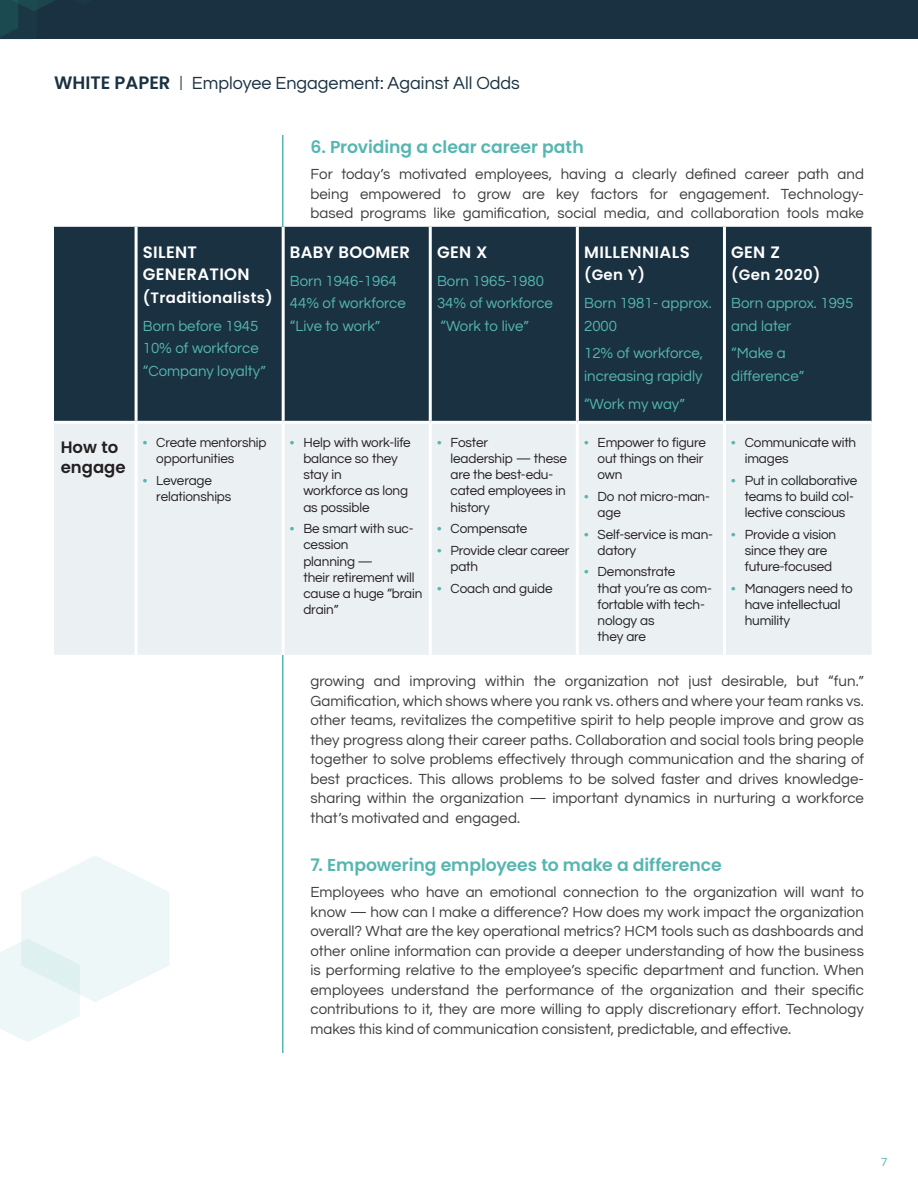
<style>
.page{position:relative;width:918px;height:1188px;background:#fff}
.page>*{position:absolute;margin:0;border:0;box-sizing:border-box;transform-origin:0 0}
.t1{font:18px "Questrial";color:#1a3142}
.Subhead_2016{font:600 17.25px "Poppins";color:#55b6b1}
.Chart_headers{font:600 16.5px/22.5px "Poppins";letter-spacing:.02em;color:#fff}
.Chart_body{font:600 16.5px/19.8px "Poppins";color:#231f20}
.Body_2016{font:15px/19.5px "Questrial";letter-spacing:.005em;color:#3e3e3f;text-align:justify}
.Chart_headers-2{font:15px/22.5px "Questrial";color:#55b6b1}
.Chart_headers-3{font:600 15px "Poppins";letter-spacing:.025em;color:#fff}
.Chart_bullets{font:13.5px/16.2px "Questrial";letter-spacing:-.01em;color:#231f20}
.t2{font:12px "Questrial";color:#55b6b1}
.s1{font-family:"Poppins";font-weight:600}
.s2{font-family:"Trade Gothic Next LT Pro"}
.s3{color:#55b6b1}
</style>
<div class="page">
<hr style="left:282px;top:135px;width:2px;height:918px;background:#55b6b1">
<div style="left:0;top:0;width:918px;height:39px;background:#1a3142"></div>
<img style="left:0;top:0;width:55px;height:37px">
<div style="left:54px;top:227px;width:818px;height:194px;background:#1a3142"></div>
<div style="left:54px;top:424px;width:818px;height:231px;background:#ebf0f2"></div>
<hr style="left:135px;top:227px;width:3px;height:194px;background:#fff">
<hr style="left:282px;top:227px;width:3px;height:194px;background:#fff">
<hr style="left:429px;top:227px;width:3px;height:194px;background:#fff">
<hr style="left:576px;top:227px;width:3px;height:194px;background:#fff">
<hr style="left:723px;top:227px;width:3px;height:194px;background:#fff">
<hr style="left:136px;top:421px;width:147px;height:3px;background:#fff">
<hr style="left:283px;top:421px;width:147px;height:3px;background:#fff">
<hr style="left:135px;top:424px;width:3px;height:231px;background:#fff">
<hr style="left:282px;top:424px;width:3px;height:231px;background:#fff">
<hr style="left:429px;top:424px;width:3px;height:231px;background:#fff">
<hr style="left:576px;top:424px;width:3px;height:231px;background:#fff">
<hr style="left:723px;top:424px;width:3px;height:231px;background:#fff">
<svg style="left:0;top:856px;width:169px;height:186px"></svg>
<p class="t1" style="left:54px;top:70px;width:467px"><span class="s1">WHITE PAPER</span> <span class="s2">|</span> Employee Engagement: Against All Odds</p>
<p class="Chart_headers" style="left:143px;top:241px;width:108px">SILENT<br>GENERATION</p>
<p class="Chart_headers-3" style="left:143px;top:289px;width:131px">(Traditionalists)</p>
<p class="Chart_headers-2" style="left:143px;top:315px;width:124px">Born before 1945<br>10% of workforce “Company loyalty”</p>
<p class="Chart_body" style="left:61px;top:438px;width:66px">How to engage</p>
<p class="Chart_bullets" style="left:156px;top:435px;width:112px;text-indent:-14px"><span class="s3">•</span> Create mentorship opportunities</p>
<p class="Chart_bullets" style="left:156px;top:473px;width:77px;text-indent:-14px"><span class="s3">•</span> Leverage relationships</p>
<p class="Subhead_2016" style="left:310px;top:137px;width:275px">6. Providing a clear career path</p>
<p class="Body_2016" style="left:310px;top:165px;width:555px">For today’s motivated employees, having a clearly defined career path and being empowered to grow are key factors for engagement. Technology&shy;based programs like gamification, social media, and collaboration tools make</p>
<p class="Chart_headers" style="left:290px;top:241px;width:122px">BABY BOOMER</p>
<p class="Chart_headers-2" style="left:290px;top:270px;width:117px">Born 1946-1964<br>44% of workforce “Live to work”</p>
<p class="Chart_bullets" style="left:303px;top:435px;width:109px;text-indent:-14px"><span class="s3">•</span> Help with work-life balance so they stay in<br>workforce as long as possible</p>
<p class="Chart_bullets" style="left:303px;top:521px;width:120px;text-indent:-14px"><span class="s3">•</span> Be smart with suc&shy;cession<br>planning —<br>their retirement will cause a huge “brain drain”</p>
<p class="Chart_headers" style="left:437px;top:241px;width:52px">GEN X</p>
<p class="Chart_headers-2" style="left:437px;top:270px;width:117px">Born 1965-1980<br>34% of workforce “Work to live”</p>
<p class="Chart_bullets" style="left:451px;top:435px;width:118px;text-indent:-14px"><span class="s3">•</span> Foster<br>leadership — these are the best-edu&shy;cated employees in history</p>
<p class="Chart_bullets" style="left:437px;top:521px;width:92px"><span class="s3">•</span> Compensate</p>
<p class="Chart_bullets" style="left:451px;top:543px;width:120px;text-indent:-14px"><span class="s3">•</span> Provide clear career path</p>
<p class="Chart_bullets" style="left:437px;top:581px;width:117px"><span class="s3">•</span> Coach and guide</p>
<p class="Chart_headers" style="left:584px;top:241px;width:107px">MILLENNIALS</p>
<p class="Chart_headers-3" style="left:584px;top:266px;width:62px">(Gen Y)</p>
<p class="Chart_headers-2" style="left:584px;top:292px;width:129px">Born 1981- approx.<br>2000</p>
<p class="Chart_headers-2" style="left:584px;top:343px;width:121px">12% of workforce, increasing rapidly</p>
<p class="Chart_headers-2" style="left:584px;top:393px;width:102px">“Work my way”</p>
<p class="Chart_bullets" style="left:598px;top:435px;width:110px;text-indent:-14px"><span class="s3">•</span> Empower to figure out things on their own</p>
<p class="Chart_bullets" style="left:598px;top:489px;width:114px;text-indent:-14px"><span class="s3">•</span> Do not micro-man&shy;age</p>
<p class="Chart_bullets" style="left:598px;top:527px;width:117px;text-indent:-14px"><span class="s3">•</span> Self-service is man&shy;datory</p>
<p class="Chart_bullets" style="left:598px;top:564px;width:116px;text-indent:-14px"><span class="s3">•</span> Demonstrate<br>that you’re as com&shy;fortable with tech&shy;nology as<br>they are</p>
<p class="Chart_headers" style="left:731px;top:241px;width:50px">GEN Z</p>
<p class="Chart_headers-3" style="left:731px;top:266px;width:91px">(Gen 2020)</p>
<p class="Chart_headers-2" style="left:731px;top:292px;width:124px">Born approx. 1995 and later</p>
<p class="Chart_headers-2" style="left:731px;top:343px;width:74px">“Make a difference”</p>
<p class="Chart_bullets" style="left:745px;top:435px;width:113px;text-indent:-14px"><span class="s3">•</span> Communicate with images</p>
<p class="Chart_bullets" style="left:745px;top:473px;width:114px;text-indent:-14px"><span class="s3">•</span> Put in collaborative teams to build col&shy;lective conscious</p>
<p class="Chart_bullets" style="left:745px;top:527px;width:93px;text-indent:-14px"><span class="s3">•</span> Provide a vision since they are future-focused</p>
<p class="Chart_bullets" style="left:745px;top:581px;width:110px;text-indent:-14px"><span class="s3">•</span> Managers need to have intellectual humility</p>
<p class="Body_2016" style="left:310px;top:672px;width:555px">growing and improving within the organization not just desirable, but “fun.” Gamification, which shows where you rank vs. others and where your team ranks vs. other teams, revitalizes the competitive spirit to help people improve and grow as they progress along their career paths. Collaboration and social tools bring people together to solve problems effectively through communication and the sharing of best practices. This allows problems to be solved faster and drives knowledge&shy;sharing within the organization — important dynamics in nurturing a workforce that’s motivated and engaged.</p>
<p class="Subhead_2016" style="left:310px;top:855px;width:413px">7. Empowering employees to make a difference</p>
<p class="Body_2016" style="left:310px;top:883px;width:555px">Employees who have an emotional connection to the organization will want to know — how can I make a difference? How does my work impact the organization overall? What are the key operational metrics? HCM tools such as dashboards and other online information can provide a deeper understanding of how the business is performing relative to the employee’s specific department and function. When employees understand the performance of the organization and their specific contributions to it, they are more willing to apply discretionary effort. Technology makes this kind of communication consistent, predictable, and effective.</p>
<p class="t2" style="left:881px;top:1154px;width:8px">7</p>
</div>
